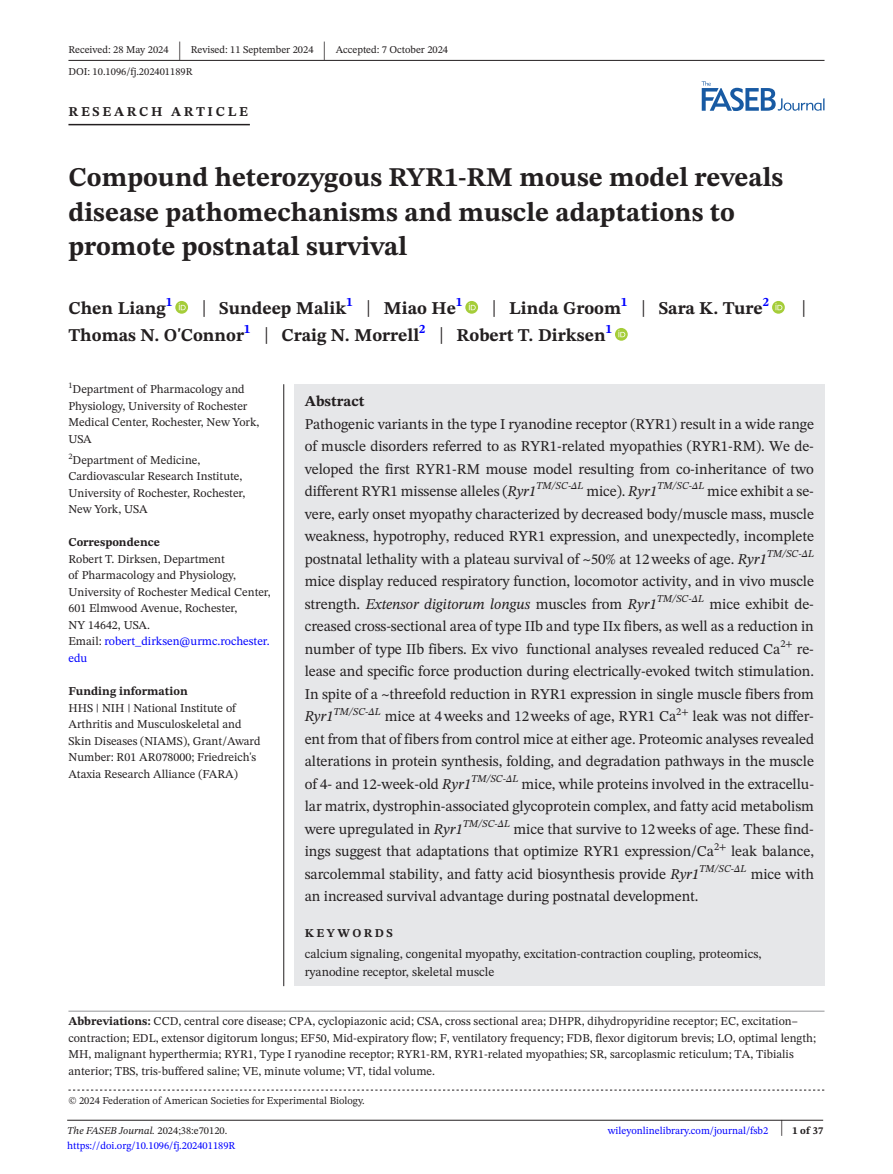
<style>
.page{position:relative;width:893px;height:1174px;background:#fff}
.page>*{position:absolute;margin:0;border:0;box-sizing:border-box;transform-origin:0 0}
.t1{font:700 27px/34.5px "STIX Two Text";color:#231f20}
.t2{font:25.65px "STIX Two Text";color:#231f20;scale:.49 1}
.t3{font:23.4px "STIX Two Text";color:#231f20;scale:.77 1}
.t4{font:700 18px "STIX Two Text";color:#231f20}
.t5{font:15px/22.5px "STIX Two Text";letter-spacing:-.005em;color:#231f20;text-align:justify}
.t6{font:700 15px "STIX Two Text";color:#231f20}
.t7{font:700 13.5px "STIX Two Text";letter-spacing:.2em;color:#231f20}
.t8{font:12.75px/17.2px "STIX Two Text";color:#231f20}
.t9{font:12px/16.5px "STIX Two Text";color:#231f20}
.t10{font:700 12px "STIX Two Text";color:#231f20}
.t11{font:700 12px "STIX Two Text";letter-spacing:.2em;color:#231f20}
.t12{font:10.5px "STIX Two Text";color:#231f20}
.t13{font:italic 10.5px "STIX Two Text";letter-spacing:-.005em;color:#231f20}
.t14{font:10.5px "STIX Two Text";color:#00f}
.t15{font:700 10.5px "STIX Two Text";color:#231f20}
.s1{font-weight:400;font-size:23.4px}
.s2{color:#00f}
.s3{font-style:italic}
.s4{font-family:"STIX"}
.s5{font-weight:700}
.s6{font-style:normal}
.s7{font-weight:400;font-size:22.2px}
</style>
<div class="page">
<hr style="left:67px;top:1119px;width:756px;height:1px;background:#231f20">
<svg style="left:702px;top:81px;width:122px;height:30px"></svg>
<hr style="left:68px;top:60px;width:756px;height:1px;background:#231f20">
<hr style="left:68px;top:124px;width:182px;height:1px;background:#231f20">
<svg style="left:175px;top:301px;width:13px;height:13px"></svg>
<svg style="left:179px;top:303px;width:7px;height:7px"></svg>
<svg style="left:465px;top:301px;width:13px;height:13px"></svg>
<svg style="left:469px;top:303px;width:7px;height:7px"></svg>
<svg style="left:772px;top:301px;width:13px;height:13px"></svg>
<svg style="left:775px;top:303px;width:7px;height:7px"></svg>
<svg style="left:615px;top:328px;width:13px;height:13px"></svg>
<svg style="left:618px;top:330px;width:7px;height:7px"></svg>
<svg style="left:68px;top:1089px;width:756px;height:1px"></svg>
<hr style="left:68px;top:1010px;width:756px;height:1px;background:#939598">
<div style="left:294px;top:384px;width:530px;height:602px;background:#e6e7e9"></div>
<hr style="left:283px;top:384px;width:1px;height:602px;background:#231f20">
<p class="t12" style="left:68px;top:42px;width:102px">Received: 28 May 2024</p>
<h2 class="t2" style="left:178px;top:32px;width:8px">|</h2>
<p class="t12" style="left:191px;top:42px;width:124px">Revised: 11 September 2024</p>
<h2 class="t2" style="left:323px;top:32px;width:8px">|</h2>
<p class="t12" style="left:336px;top:42px;width:114px">Accepted: 7 October 2024</p>
<p class="t12" style="left:68px;top:64px;width:126px">DOI: 10.1096/fj.202401189R</p>
<p class="t7" style="left:68px;top:101px;width:181px">RESEARCH ARTICLE</p>
<h1 class="t1" style="left:68px;top:161px;width:716px">Compound heterozygous RYR1-RM mouse model reveals disease pathomechanisms and muscle adaptations to promote postnatal survival</h1>
<p class="t4" style="left:68px;top:295px;width:105px">Chen Liang<sup>1</sup></p>
<p class="t4" style="left:202px;top:295px;width:262px"><span class="s1">|</span> Sundeep Malik<sup>1</sup> <span class="s1">|</span> Miao He<sup>1</sup></p>
<p class="t4" style="left:492px;top:295px;width:279px"><span class="s1">|</span> Linda Groom<sup>1</sup> <span class="s1">|</span> Sara K. Ture<sup>2</sup></p>
<h3 class="t3" style="left:801px;top:291px;width:8px">|</h3>
<p class="t4" style="left:68px;top:322px;width:545px">Thomas N. O'Connor<sup>1</sup> <span class="s1">|</span> Craig N. Morrell<sup>2</sup> <span class="s1">|</span> Robert T. Dirksen<sup>1</sup></p>
<p class="t9" style="left:68px;top:381px;width:193px"><sup>1</sup>Department of Pharmacology and<br>Physiology, University of Rochester<br>Medical Center, Rochester, New York,<br>USA</p>
<p class="t9" style="left:68px;top:451px;width:178px"><sup>2</sup>Department of Medicine,<br>Cardiovascular Research Institute,<br>University of Rochester, Rochester,<br>New York, USA</p>
<p class="t10" style="left:68px;top:534px;width:93px">Correspondence</p>
<p class="t9" style="left:68px;top:550px;width:204px">Robert T. Dirksen, Department<br>of Pharmacology and Physiology,<br>University of Rochester Medical Center,<br>601 Elmwood Avenue, Rochester,<br>NY 14642, USA.<br>Email: <span class="s2">robert_dirksen@urmc.rochester. edu</span></p>
<p class="t10" style="left:68px;top:682px;width:121px">Funding information</p>
<p class="t9" style="left:68px;top:699px;width:194px">HHS | NIH | National Institute of Arthritis and Musculoskeletal and Skin Diseases (NIAMS), Grant/Award Number: R01 AR078000; Friedreich's Ataxia Research Alliance (FARA)</p>
<p class="t6" style="left:305px;top:390px;width:61px">Abstract</p>
<p class="t5" style="left:305px;top:412px;width:511px">Pathogenic variants in the type I ryanodine receptor (RYR1) result in a wide range of muscle disorders referred to as RYR1-related myopathies (RYR1-RM). We de&shy;veloped the first RYR1-RM mouse model resulting from co-inheritance of two different RYR1 missense alleles (<span class="s3">Ryr1</span></p>
<p class="t13" style="left:536px;top:478px;width:49px">TM/SC-<span class="s4">Δ</span>L</p>
<p class="t5" style="left:586px;top:480px;width:72px">mice). <span class="s3">Ryr1</span></p>
<p class="t13" style="left:657px;top:478px;width:49px">TM/SC-<span class="s4">Δ</span>L</p>
<p class="t5" style="left:305px;top:480px;width:511px;text-indent:402px">mice exhibit a se&shy;vere, early onset myopathy characterized by decreased body/muscle mass, muscle weakness, hypotrophy, reduced RYR1 expression, and unexpectedly, incomplete postnatal lethality with a plateau survival of <span class="s4">~</span>50% at 12weeks of age. <span class="s3">Ryr1</span></p>
<p class="t13" style="left:767px;top:546px;width:49px">TM/SC-<span class="s4">Δ</span>L</p>
<p class="t5" style="left:305px;top:570px;width:511px">mice display reduced respiratory function, locomotor activity, and in vivo muscle strength. <span class="s3">Extensor digitorum longus</span> muscles from <span class="s3">Ryr1</span></p>
<p class="t13" style="left:657px;top:591px;width:49px">TM/SC-<span class="s4">Δ</span>L</p>
<p class="t5" style="left:305px;top:592px;width:511px;text-indent:405px">mice exhibit de&shy;creased cross-sectional area of type IIb and type IIx fibers, as well as a reduction in number of type IIb fibers. Ex vivo functional analyses revealed reduced Ca</p>
<p class="t12" style="left:780px;top:636px;width:14px">2<span class="s4">+</span></p>
<p class="t5" style="left:305px;top:637px;width:511px;text-indent:492px">re&shy;lease and specific force production during electrically-evoked twitch stimulation.<br>In spite of a <span class="s4">~</span>threefold reduction in RYR1 expression in single muscle fibers from <span class="s3">Ryr1</span></p>
<p class="t13" style="left:334px;top:703px;width:49px">TM/SC-<span class="s4">Δ</span>L</p>
<p class="t5" style="left:385px;top:705px;width:293px">mice at 4weeks and 12weeks of age, RYR1 Ca</p>
<p class="t12" style="left:676px;top:703px;width:14px">2<span class="s4">+</span></p>
<p class="t5" style="left:305px;top:705px;width:511px;text-indent:388px">leak was not differ&shy;ent from that of fibers from control mice at either age. Proteomic analyses revealed alterations in protein synthesis, folding, and degradation pathways in the muscle of 4- and 12-week-old <span class="s3">Ryr1</span></p>
<p class="t13" style="left:471px;top:771px;width:49px">TM/SC-<span class="s4">Δ</span>L</p>
<p class="t5" style="left:305px;top:772px;width:511px;text-indent:217px">mice, while proteins involved in the extracellu&shy;lar matrix, dystrophin-associated glycoprotein complex, and fatty acid metabolism were upregulated in <span class="s3">Ryr1</span></p>
<p class="t13" style="left:463px;top:816px;width:49px">TM/SC-<span class="s4">Δ</span>L</p>
<p class="t5" style="left:305px;top:817px;width:511px;text-indent:209px">mice that survive to 12weeks of age. These find&shy;ings suggest that adaptations that optimize RYR1 expression/Ca</p>
<p class="t12" style="left:714px;top:838px;width:14px">2<span class="s4">+</span></p>
<p class="t5" style="left:731px;top:840px;width:84px">leak balance,</p>
<p class="t5" style="left:305px;top:862px;width:396px">sarcolemmal stability, and fatty acid biosynthesis provide <span class="s3">Ryr1</span></p>
<p class="t13" style="left:699px;top:861px;width:49px">TM/SC-<span class="s4">Δ</span>L</p>
<p class="t5" style="left:751px;top:862px;width:65px">mice with</p>
<p class="t5" style="left:305px;top:885px;width:395px">an increased survival advantage during postnatal development.</p>
<p class="t11" style="left:305px;top:924px;width:90px">KEYWORDS</p>
<p class="t8" style="left:305px;top:945px;width:458px">calcium signaling, congenital myopathy, excitation-contraction coupling, proteomics, ryanodine receptor, skeletal muscle</p>
<p class="t9" style="left:68px;top:1012px;width:749px"><span class="s5">Abbreviations:</span> CCD, central core disease; CPA, cyclopiazonic acid; CSA, cross sectional area; DHPR, dihydropyridine receptor; EC, excitation– contraction; EDL, extensor digitorum longus; EF50, Mid-expiratory flow; F, ventilatory frequency; FDB, flexor digitorum brevis; LO, optimal length; MH, malignant hyperthermia; RYR1, Type I ryanodine receptor; RYR1-RM, RYR1-related myopathies; SR, sarcoplasmic reticulum; TA, Tibialis anterior; TBS, tris-buffered saline; VE, minute volume; VT, tidal volume.</p>
<p class="t12" style="left:68px;top:1093px;width:298px">© 2024 Federation of American Societies for Experimental Biology.</p>
<p class="t13" style="left:67px;top:1123px;width:162px">The FASEB Journal. <span class="s6">2024;38:e70120.</span></p>
<p class="t15" style="left:780px;top:1123px;width:45px"><span class="s7">|</span> 1 of 37</p>
<p class="t14" style="left:67px;top:1138px;width:170px">https://doi.org/10.1096/fj.202401189R</p>
<p class="t14" style="left:608px;top:1123px;width:162px">wileyonlinelibrary.com/journal/fsb2</p>
</div>
